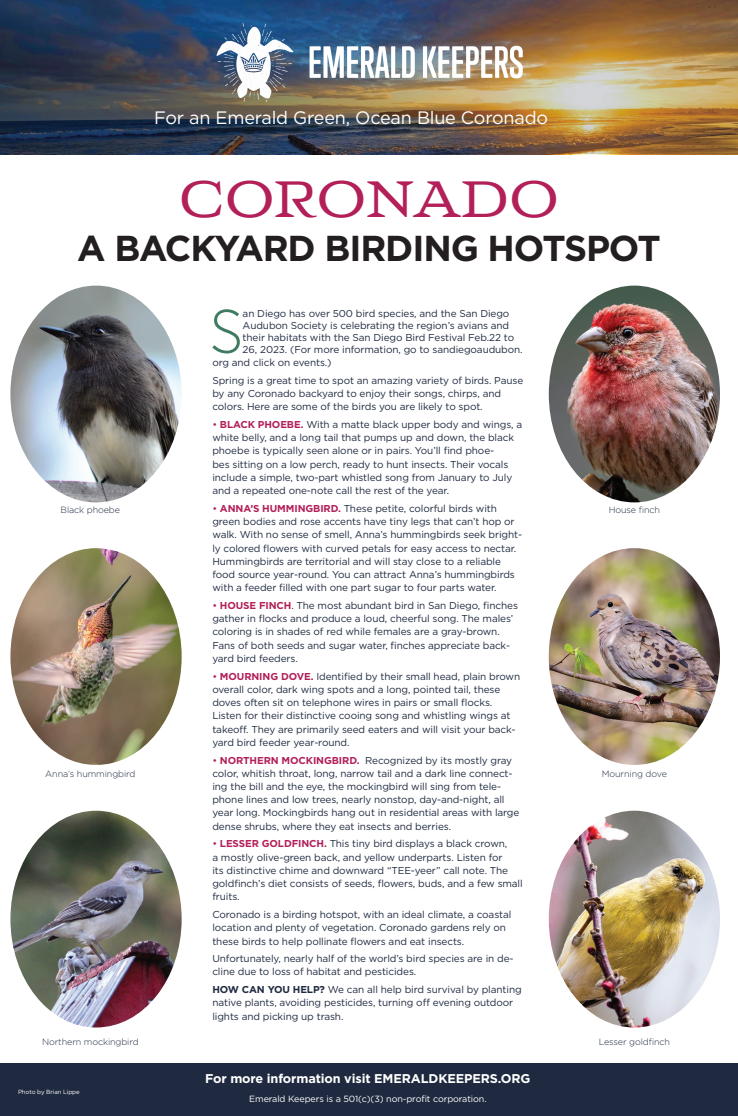
<style>
.page{position:relative;width:738px;height:1116px;background:#fff}
.page>*{position:absolute;margin:0;border:0;box-sizing:border-box;transform-origin:0 0}
.t1{font:300 61.4px "Gotham Narrow";color:#3f7b61}
.t2{font:50.8px "Aviano Wedge No Bo";letter-spacing:-.03em;color:#b21f59;scale:.8 1}
.t3{font:700 36px "Gotham";letter-spacing:-.03em;color:#231f20}
.t4{font:18px "Gotham";letter-spacing:-.01em;color:#fff}
.t5{font:700 12.7px "Gotham";letter-spacing:-.01em;color:#fff}
.t6{font:10px/13.2px "Gotham";letter-spacing:-.01em;color:#1f2a40}
.t7{font:300 9px "Gotham";letter-spacing:-.01em;color:#1f2a40}
.t8{font:9px "Gotham";letter-spacing:-.01em;color:#fff}
.t9{font:6px "Gotham";letter-spacing:-.01em;color:#fff}
.s1{color:#b21f59}
.s2{font-weight:700;color:#b21f59}
.s3{font-weight:700}
</style>
<div class="page">
<div style="left:0;top:1063px;width:738px;height:53px;background:#1f2a40"></div>
<img style="left:0;top:0;width:738px;height:154px">
<img style="left:211px;top:17px;width:322px;height:91px">
<img style="left:10px;top:286px;width:172px;height:216px">
<img style="left:549px;top:286px;width:171px;height:216px">
<img style="left:10px;top:548px;width:172px;height:217px">
<img style="left:549px;top:548px;width:171px;height:217px">
<img style="left:10px;top:811px;width:172px;height:217px">
<img style="left:549px;top:811px;width:171px;height:217px">
<h3 class="t4" style="left:154px;top:106px;width:396px">For an Emerald Green, Ocean Blue Coronado</h3>
<h2 class="t2" style="left:179px;top:169px;width:478px">CORONADO</h2>
<h3 class="t3" style="left:77px;top:225px;width:585px">A BACKYARD BIRDING HOTSPOT</h3>
<h1 class="t1" style="left:210px;top:294px;width:35px">S</h1>
<p class="t6" style="left:243px;top:307px;width:282px;line-height:12px">an Diego has over 500 bird species, and the San Diego Audubon Society is celebrating the region’s avians and their habitats with the San Diego Bird Festival Feb.22 to 26, 2023. (For more information, go to sandiegoaudubon.</p>
<p class="t6" style="left:212px;top:354px;width:312px;line-height:17.7px">org and click on events.)<br>Spring is a great time to spot an amazing variety of birds. Pause</p>
<p class="t6" style="left:212px;top:387px;width:290px">by any Coronado backyard to enjoy their songs, chirps, and colors. Here are some of the birds you are likely to spot.</p>
<p class="t6" style="left:212px;top:418px;width:311px"><span class="s1">•</span> <span class="s2">BLACK PHOEBE.</span> With a matte black upper body and wings, a white belly, and a long tail that pumps up and down, the black phoebe is typically seen alone or in pairs. You’ll find phoe-<br>bes sitting on a low perch, ready to hunt insects. Their vocals include a simple, two-part whistled song from January to July and a repeated one-note call the rest of the year.</p>
<p class="t6" style="left:212px;top:502px;width:311px"><span class="s1">•</span> <span class="s2">ANNA’S HUMMINGBIRD.</span> These petite, colorful birds with green bodies and rose accents have tiny legs that can’t hop or walk. With no sense of smell, Anna’s hummingbirds seek bright&shy;ly colored flowers with curved petals for easy access to nectar.<br>Hummingbirds are territorial and will stay close to a reliable food source year-round. You can attract Anna’s hummingbirds with a feeder filled with one part sugar to four parts water.</p>
<p class="t6" style="left:212px;top:599px;width:307px"><span class="s1">•</span> <span class="s2">HOUSE FINCH</span>. The most abundant bird in San Diego, finches gather in flocks and produce a loud, cheerful song. The males’ coloring is in shades of red while females are a gray-brown.<br>Fans of both seeds and sugar water, finches appreciate back&shy;yard bird feeders.</p>
<p class="t6" style="left:212px;top:669px;width:309px"><span class="s1">•</span> <span class="s2">MOURNING DOVE.</span> Identified by their small head, plain brown overall color, dark wing spots and a long, pointed tail, these doves often sit on telephone wires in pairs or small flocks.<br>Listen for their distinctive cooing song and whistling wings at takeoff. They are primarily seed eaters and will visit your back&shy;yard bird feeder year-round.</p>
<p class="t6" style="left:212px;top:753px;width:309px"><span class="s1">•</span> <span class="s2">NORTHERN MOCKINGBIRD.</span> Recognized by its mostly gray color, whitish throat, long, narrow tail and a dark line connect&shy;ing the bill and the eye, the mockingbird will sing from tele&shy;phone lines and low trees, nearly nonstop, day-and-night, all year long. Mockingbirds hang out in residential areas with large dense shrubs, where they eat insects and berries.</p>
<p class="t6" style="left:212px;top:837px;width:312px"><span class="s1">•</span> <span class="s2">LESSER GOLDFINCH.</span> This tiny bird displays a black crown,<br>a mostly olive-green back, and yellow underparts. Listen for<br>its distinctive chime and downward “TEE-yeer” call note. The goldfinch’s diet consists of seeds, flowers, buds, and a few small fruits.</p>
<p class="t6" style="left:212px;top:908px;width:301px">Coronado is a birding hotspot, with an ideal climate, a coastal location and plenty of vegetation. Coronado gardens rely on these birds to help pollinate flowers and eat insects.</p>
<p class="t6" style="left:212px;top:952px;width:303px">Unfortunately, nearly half of the world’s bird species are in de&shy;cline due to loss of habitat and pesticides.</p>
<p class="t6" style="left:212px;top:983px;width:311px"><span class="s3">HOW CAN YOU HELP?</span> We can all help bird survival by planting native plants, avoiding pesticides, turning off evening outdoor lights and picking up trash.</p>
<p class="t7" style="left:61px;top:504px;width:61px">Black phoebe</p>
<p class="t7" style="left:609px;top:504px;width:53px">House finch</p>
<p class="t7" style="left:602px;top:768px;width:67px">Mourning dove</p>
<p class="t7" style="left:45px;top:768px;width:92px">Anna’s hummingbird</p>
<p class="t7" style="left:42px;top:1036px;width:98px">Northern mockingbird</p>
<p class="t9" style="left:18px;top:1088px;width:63px">Photo by Brian Lippe</p>
<p class="t5" style="left:205px;top:1070px;width:327px">For more information visit EMERALDKEEPERS.ORG</p>
<p class="t8" style="left:249px;top:1093px;width:239px">Emerald Keepers is a 501(c)(3) non-profit corporation.</p>
<p class="t7" style="left:599px;top:1036px;width:73px">Lesser goldfinch</p>
</div>
